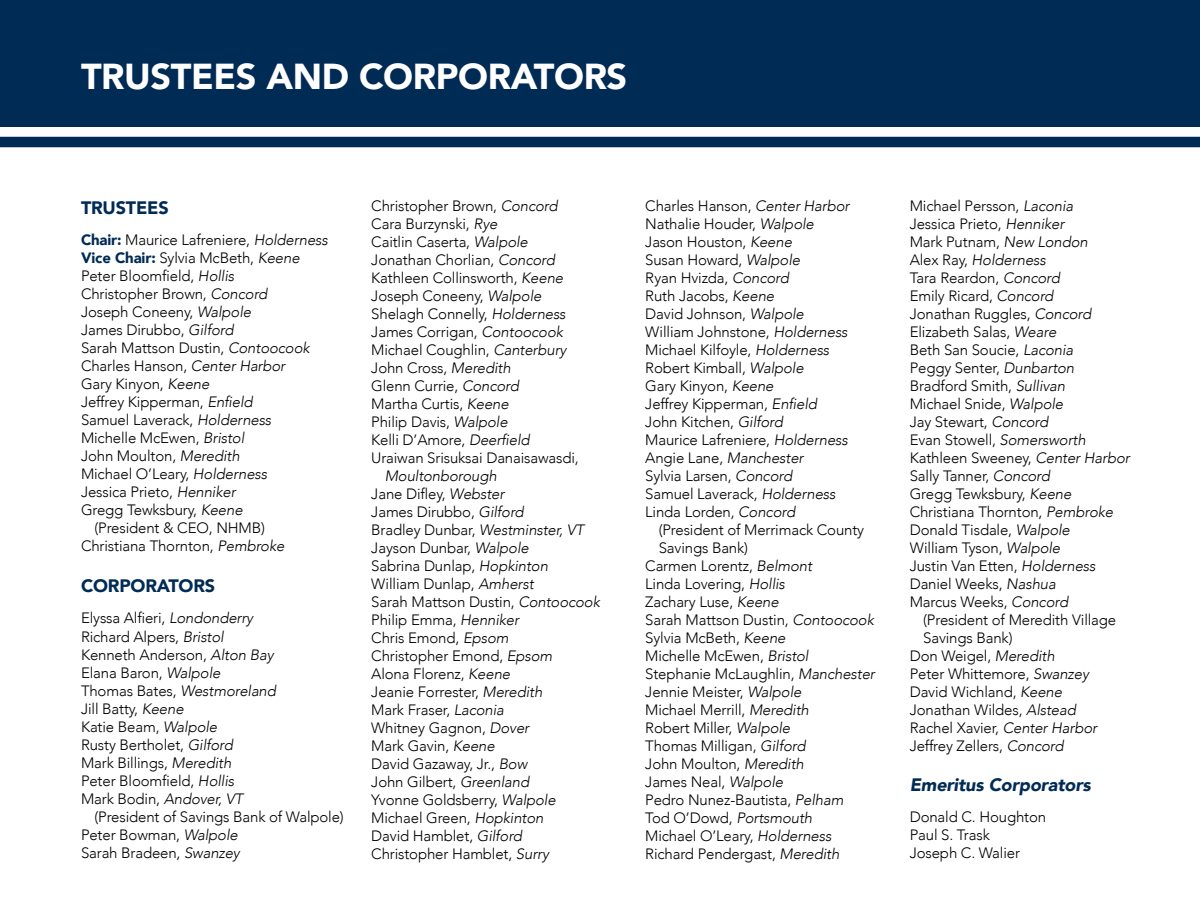
<style>
.page{position:relative;width:1200px;height:900px;background:#fff}
.page>*{position:absolute;margin:0;border:0;box-sizing:border-box;transform-origin:0 0}
.t1{font:900 36px "Avenir";letter-spacing:-.01em;color:#fff}
.t2{font:900 18px "Avenir";letter-spacing:-.01em;color:#002b54}
.t3{font:italic 900 18px "Avenir";letter-spacing:-.01em;color:#002b54}
.t4{font:300 15px/18px "Avenir";letter-spacing:-.01em;color:#000}
.s1{font-weight:900;color:#002b54}
.s2{font-style:italic}
</style>
<div class="page">
<div style="left:0;top:0;width:1200px;height:126px;background:#002b54"></div>
<div style="left:0;top:137px;width:1200px;height:10px;background:#002b54"></div>
<h1 class="t1" style="left:81px;top:46px;width:548px">TRUSTEES AND CORPORATORS</h1>
<p class="t2" style="left:81px;top:192px;width:89px">TRUSTEES</p>
<p class="t4" style="left:81px;top:231px;width:248px"><span class="s1">Chair:</span> Maurice Lafreniere, <span class="s2">Holderness</span></p>
<p class="t4" style="left:81px;top:249px;width:220px"><span class="s1">Vice Chair:</span> Sylvia McBeth, <span class="s2">Keene</span></p>
<p class="t4" style="left:81px;top:267px;width:155px">Peter Bloomfield, <span class="s2">Hollis</span></p>
<p class="t4" style="left:81px;top:285px;width:188px">Christopher Brown, <span class="s2">Concord</span></p>
<p class="t4" style="left:81px;top:303px;width:172px">Joseph Coneeny, <span class="s2">Walpole</span></p>
<p class="t4" style="left:81px;top:321px;width:154px">James Dirubbo, <span class="s2">Gilford</span></p>
<p class="t4" style="left:81px;top:339px;width:230px">Sarah Mattson Dustin, <span class="s2">Contoocook</span></p>
<p class="t4" style="left:81px;top:357px;width:206px">Charles Hanson, <span class="s2">Center Harbor</span></p>
<p class="t4" style="left:81px;top:375px;width:130px">Gary Kinyon, <span class="s2">Keene</span></p>
<p class="t4" style="left:81px;top:393px;width:173px">Jeffrey Kipperman, <span class="s2">Enfield</span></p>
<p class="t4" style="left:81px;top:411px;width:192px">Samuel Laverack, <span class="s2">Holderness</span></p>
<p class="t4" style="left:81px;top:429px;width:165px">Michelle McEwen, <span class="s2">Bristol</span></p>
<p class="t4" style="left:81px;top:447px;width:160px">John Moulton, <span class="s2">Meredith</span></p>
<p class="t4" style="left:81px;top:465px;width:188px">Michael O’Leary, <span class="s2">Holderness</span></p>
<p class="t4" style="left:81px;top:483px;width:156px">Jessica Prieto, <span class="s2">Henniker</span></p>
<p class="t4" style="left:81px;top:501px;width:163px">Gregg Tewksbury, <span class="s2">Keene</span></p>
<p class="t4" style="left:94px;top:519px;width:172px">(President &amp; CEO, NHMB)</p>
<p class="t4" style="left:81px;top:537px;width:205px">Christiana Thornton, <span class="s2">Pembroke</span></p>
<p class="t2" style="left:81px;top:570px;width:136px">CORPORATORS</p>
<p class="t4" style="left:81px;top:609px;width:196px">Elyssa Alfieri, <span class="s2">Londonderry<br></span>Richard Alpers, <span class="s2">Bristol<br></span>Kenneth Anderson, <span class="s2">Alton Bay<br></span>Elana Baron, <span class="s2">Walpole<br></span>Thomas Bates, <span class="s2">Westmoreland<br></span>Jill Batty, <span class="s2">Keene<br></span>Katie Beam, <span class="s2">Walpole<br></span>Rusty Bertholet, <span class="s2">Gilford<br></span>Mark Billings, <span class="s2">Meredith<br></span>Peter Bloomfield, <span class="s2">Hollis<br></span>Mark Bodin, <span class="s2">Andover, VT</span></p>
<p class="t4" style="left:81px;top:807px;width:264px;text-indent:14px">(President of Savings Bank of Walpole)<br>Peter Bowman, <span class="s2">Walpole<br></span>Sarah Bradeen, <span class="s2">Swanzey</span></p>
<p class="t4" style="left:371px;top:197px;width:209px">Christopher Brown, <span class="s2">Concord<br></span>Cara Burzynski, <span class="s2">Rye<br></span>Caitlin Caserta, <span class="s2">Walpole<br></span>Jonathan Chorlian, <span class="s2">Concord<br></span>Kathleen Collinsworth, <span class="s2">Keene<br></span>Joseph Coneeny, <span class="s2">Walpole<br></span>Shelagh Connelly, <span class="s2">Holderness<br></span>James Corrigan, <span class="s2">Contoocook<br></span>Michael Coughlin, <span class="s2">Canterbury<br></span>John Cross, <span class="s2">Meredith<br></span>Glenn Currie, <span class="s2">Concord<br></span>Martha Curtis, <span class="s2">Keene<br></span>Philip Davis, <span class="s2">Walpole<br></span>Kelli D’Amore, <span class="s2">Deerfield<br></span>Uraiwan Srisuksai Danaisawasdi,</p>
<p class="t4" style="left:371px;top:467px;width:230px;text-indent:14px"><span class="s2">Moultonborough<br></span>Jane Difley, <span class="s2">Webster<br></span>James Dirubbo, <span class="s2">Gilford<br></span>Bradley Dunbar, <span class="s2">Westminster, VT<br></span>Jayson Dunbar, <span class="s2">Walpole<br></span>Sabrina Dunlap, <span class="s2">Hopkinton<br></span>William Dunlap, <span class="s2">Amherst<br></span>Sarah Mattson Dustin, <span class="s2">Contoocook<br></span>Philip Emma, <span class="s2">Henniker<br></span>Chris Emond, <span class="s2">Epsom<br></span>Christopher Emond, <span class="s2">Epsom<br></span>Alona Florenz, <span class="s2">Keene<br></span>Jeanie Forrester, <span class="s2">Meredith<br></span>Mark Fraser, <span class="s2">Laconia<br></span>Whitney Gagnon, <span class="s2">Dover<br></span>Mark Gavin, <span class="s2">Keene<br></span>David Gazaway, Jr., <span class="s2">Bow<br></span>John Gilbert, <span class="s2">Greenland<br></span>Yvonne Goldsberry, <span class="s2">Walpole<br></span>Michael Green, <span class="s2">Hopkinton<br></span>David Hamblet, <span class="s2">Gilford<br></span>Christopher Hamblet, <span class="s2">Surry</span></p>
<p class="t4" style="left:645px;top:197px;width:206px">Charles Hanson, <span class="s2">Center Harbor<br></span>Nathalie Houder, <span class="s2">Walpole<br></span>Jason Houston, <span class="s2">Keene<br></span>Susan Howard, <span class="s2">Walpole<br></span>Ryan Hvizda, <span class="s2">Concord<br></span>Ruth Jacobs, <span class="s2">Keene<br></span>David Johnson, <span class="s2">Walpole<br></span>William Johnstone, <span class="s2">Holderness<br></span>Michael Kilfoyle, <span class="s2">Holderness<br></span>Robert Kimball, <span class="s2">Walpole<br></span>Gary Kinyon, <span class="s2">Keene<br></span>Jeffrey Kipperman, <span class="s2">Enfield<br></span>John Kitchen, <span class="s2">Gilford<br></span>Maurice Lafreniere, <span class="s2">Holderness<br></span>Angie Lane, <span class="s2">Manchester<br></span>Sylvia Larsen, <span class="s2">Concord<br></span>Samuel Laverack, <span class="s2">Holderness<br></span>Linda Lorden, <span class="s2">Concord</span></p>
<p class="t4" style="left:659px;top:521px;width:207px">(President of Merrimack County</p>
<p class="t4" style="left:659px;top:539px;width:91px">Savings Bank)</p>
<p class="t4" style="left:645px;top:557px;width:168px">Carmen Lorentz, <span class="s2">Belmont</span></p>
<p class="t4" style="left:645px;top:575px;width:141px">Linda Lovering, <span class="s2">Hollis</span></p>
<p class="t4" style="left:645px;top:593px;width:135px">Zachary Luse, <span class="s2">Keene</span></p>
<p class="t4" style="left:645px;top:611px;width:230px">Sarah Mattson Dustin, <span class="s2">Contoocook</span></p>
<p class="t4" style="left:645px;top:629px;width:142px">Sylvia McBeth, <span class="s2">Keene</span></p>
<p class="t4" style="left:645px;top:647px;width:165px">Michelle McEwen, <span class="s2">Bristol</span></p>
<p class="t4" style="left:645px;top:665px;width:231px">Stephanie McLaughlin, <span class="s2">Manchester</span></p>
<p class="t4" style="left:645px;top:683px;width:158px">Jennie Meister, <span class="s2">Walpole</span></p>
<p class="t4" style="left:645px;top:701px;width:165px">Michael Merrill, <span class="s2">Meredith</span></p>
<p class="t4" style="left:645px;top:719px;width:146px">Robert Miller, <span class="s2">Walpole</span></p>
<p class="t4" style="left:645px;top:737px;width:162px">Thomas Milligan, <span class="s2">Gilford</span></p>
<p class="t4" style="left:645px;top:755px;width:160px">John Moulton, <span class="s2">Meredith</span></p>
<p class="t4" style="left:645px;top:773px;width:139px">James Neal, <span class="s2">Walpole</span></p>
<p class="t4" style="left:645px;top:791px;width:200px">Pedro Nunez-Bautista, <span class="s2">Pelham</span></p>
<p class="t4" style="left:645px;top:809px;width:169px">Tod O’Dowd, <span class="s2">Portsmouth</span></p>
<p class="t4" style="left:645px;top:827px;width:188px">Michael O’Leary, <span class="s2">Holderness</span></p>
<p class="t4" style="left:645px;top:845px;width:196px">Richard Pendergast, <span class="s2">Meredith</span></p>
<p class="t4" style="left:910px;top:197px;width:222px">Michael Persson, <span class="s2">Laconia<br></span>Jessica Prieto, <span class="s2">Henniker<br></span>Mark Putnam, <span class="s2">New London<br></span>Alex Ray, <span class="s2">Holderness<br></span>Tara Reardon, <span class="s2">Concord<br></span>Emily Ricard, <span class="s2">Concord<br></span>Jonathan Ruggles, <span class="s2">Concord<br></span>Elizabeth Salas, <span class="s2">Weare<br></span>Beth San Soucie, <span class="s2">Laconia<br></span>Peggy Senter, <span class="s2">Dunbarton<br></span>Bradford Smith, <span class="s2">Sullivan<br></span>Michael Snide, <span class="s2">Walpole<br></span>Jay Stewart, <span class="s2">Concord<br></span>Evan Stowell, <span class="s2">Somersworth<br></span>Kathleen Sweeney, <span class="s2">Center Harbor<br></span>Sally Tanner, <span class="s2">Concord<br></span>Gregg Tewksbury, <span class="s2">Keene<br></span>Christiana Thornton, <span class="s2">Pembroke<br></span>Donald Tisdale, <span class="s2">Walpole<br></span>William Tyson, <span class="s2">Walpole<br></span>Justin Van Etten, <span class="s2">Holderness<br></span>Daniel Weeks, <span class="s2">Nashua<br></span>Marcus Weeks, <span class="s2">Concord</span></p>
<p class="t4" style="left:923px;top:611px;width:195px">(President of Meredith Village</p>
<p class="t4" style="left:923px;top:629px;width:91px">Savings Bank)</p>
<p class="t4" style="left:910px;top:647px;width:147px">Don Weigel, <span class="s2">Meredith</span></p>
<p class="t4" style="left:910px;top:665px;width:181px">Peter Whittemore, <span class="s2">Swanzey</span></p>
<p class="t4" style="left:910px;top:683px;width:154px">David Wichland, <span class="s2">Keene</span></p>
<p class="t4" style="left:910px;top:701px;width:168px">Jonathan Wildes, <span class="s2">Alstead</span></p>
<p class="t4" style="left:910px;top:719px;width:189px">Rachel Xavier, <span class="s2">Center Harbor</span></p>
<p class="t4" style="left:910px;top:737px;width:155px">Jeffrey Zellers, <span class="s2">Concord</span></p>
<p class="t3" style="left:910px;top:769px;width:183px">Emeritus Corporators</p>
<p class="t4" style="left:910px;top:808px;width:138px">Donald C. Houghton<br>Paul S. Trask<br>Joseph C. Walier</p>
</div>
